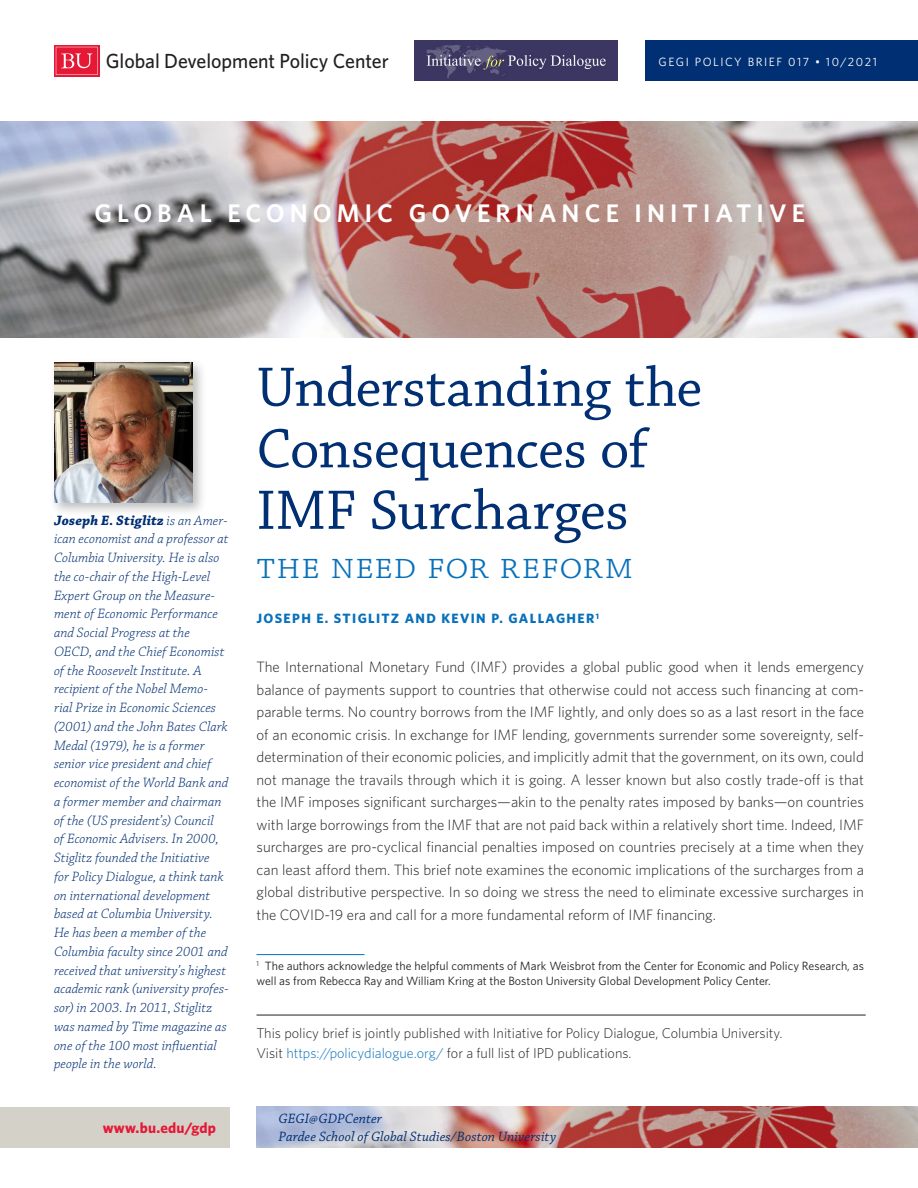
<style>
.page{position:relative;width:918px;height:1188px;background:#fff}
.page>*{position:absolute;margin:0;border:0;box-sizing:border-box;transform-origin:0 0}
.t1{font:58.5px/61.5px "Chaparral Pro";letter-spacing:-.01em;color:#002f73}
.TITLE_SUB{font:300 39px "Chaparral Pro";letter-spacing:.015em;color:#0770ba}
.t2{font:600 25.5px "Whitney";letter-spacing:.2em;color:#fff}
.t3{font:500 20.4px "Whitney";color:#231f20}
.ABSTRACT_txt{font:300 15px/22.5px "Whitney";color:#231f20;text-align:justify}
.t4{font:700 15px "Whitney";letter-spacing:.015em;color:#e51836}
.AU_BIO{font:italic 300 14.25px/18.8px "Chaparral Pro";letter-spacing:.005em;color:#002f73}
.t5{font:300 14.25px/20.2px "Whitney";color:#231f20}
.t6{font:italic 14.25px/18px "Chaparral Pro";letter-spacing:.005em;color:#002f73}
.AUTHOR{font:700 13.5px "Whitney";letter-spacing:.1em;color:#0770ba}
.FN{font:12px/15px "Whitney";color:#231f20}
.RH_DATE-NUMBER{font:12px "Whitney";letter-spacing:.13em;color:#fff}
.s1{font-weight:700}
.s2{color:#0770ba}
</style>
<div class="page">
<img style="left:256px;top:1107px;width:662px;height:40px">
<img style="left:0;top:121px;width:918px;height:216px">
<div style="left:0;top:1107px;width:230px;height:40px;background:#d4d1c9"></div>
<div style="left:54px;top:45px;width:45px;height:32px;background:linear-gradient(to right,#e51836,#e51836)"></div>
<svg style="left:56px;top:47px;width:42px;height:28px"></svg>
<div style="left:645px;top:40px;width:273px;height:41px;background:#002f73"></div>
<hr style="left:256px;top:954px;width:108px;height:1px;background:#0770ba">
<div style="left:50px;top:358px;width:158px;height:159px;background:#231f20;opacity:.3"></div>
<img style="left:54px;top:363px;width:139px;height:139px">
<hr style="left:256px;top:1015px;width:610px;height:1px;background:#231f20">
<img style="left:414px;top:40px;width:204px;height:41px">
<p class="t3" style="left:106px;top:48px;width:284px">Global Development Policy Center</p>
<p class="RH_DATE-NUMBER" style="left:658px;top:53px;width:220px">GEGI POLICY BRIEF 017 • 10/2021</p>
<h3 class="t2" style="left:94px;top:196px;width:712px">GLOBAL ECONOMIC GOVERNANCE INITIATIVE</h3>
<p class="AU_BIO" style="left:54px;top:512px;width:176px"><span class="s1">Joseph E. Stiglitz</span> is an Amer&shy;ican economist and a professor at<br>Columbia University. He is also the co-chair of the High-Level<br>Expert Group on the Measure&shy;ment of Economic Performance and Social Progress at the<br>OECD, and the Chief Economist of the Roosevelt Institute. A recipient of the Nobel Memo&shy;rial Prize in Economic Sciences (2001) and the John Bates Clark<br>Medal (1979), he is a former senior vice president and chief economist of the World Bank and a former member and chairman of the (US president’s) Council<br>of Economic Advisers. In 2000,<br>Stiglitz founded the Initiative<br>for Policy Dialogue, a think tank on international development based at Columbia University.<br>He has been a member of the<br>Columbia faculty since 2001 and received that university’s highest academic rank (university profes&shy;sor) in 2003. In 2011, Stiglitz was named by Time magazine as one of the 100 most influential people in the world.</p>
<p class="t4" style="left:103px;top:1118px;width:115px">www.bu.edu/gdp</p>
<p class="t1" style="left:256px;top:359px;width:447px">Understanding the<br>Consequences of<br>IMF Surcharges</p>
<p class="TITLE_SUB" style="left:256px;top:545px;width:378px">The Need for Reform</p>
<p class="AUTHOR" style="left:256px;top:610px;width:344px">JOSEPH E. STIGLITZ AND KEVIN P. GALLAGHER<sup>1</sup></p>
<p class="ABSTRACT_txt" style="left:256px;top:655px;width:609px">The International Monetary Fund (IMF) provides a global public good when it lends emergency balance of payments support to countries that otherwise could not access such financing at com&shy;parable terms. No country borrows from the IMF lightly, and only does so as a last resort in the face of an economic crisis. In exchange for IMF lending, governments surrender some sovereignty, self&shy;determination of their economic policies, and implicitly admit that the government, on its own, could not manage the travails through which it is going. A lesser known but also costly trade-off is that the IMF imposes significant surcharges—akin to the penalty rates imposed by banks—on countries with large borrowings from the IMF that are not paid back within a relatively short time. Indeed, IMF surcharges are pro-cyclical financial penalties imposed on countries precisely at a time when they can least afford them. This brief note examines the economic implications of the surcharges from a global distributive perspective. In so doing we stress the need to eliminate excessive surcharges in the COVID-19 era and call for a more fundamental reform of IMF financing.</p>
<p class="FN" style="left:256px;top:958px;width:609px"><sup>1</sup> The authors acknowledge the helpful comments of Mark Weisbrot from the Center for Economic and Policy Research, as well as from Rebecca Ray and William Kring at the Boston University Global Development Policy Center.</p>
<p class="t5" style="left:256px;top:1022px;width:528px">This policy brief is jointly published with Initiative for Policy Dialogue, Columbia University.<br>Visit <span class="s2">https://policydialogue.org/</span> for a full list of IPD publications.</p>
<p class="t6" style="left:279px;top:1110px;width:279px">GEGI@GDPCenter<br>Pardee School of Global Studies/Boston University</p>
</div>
